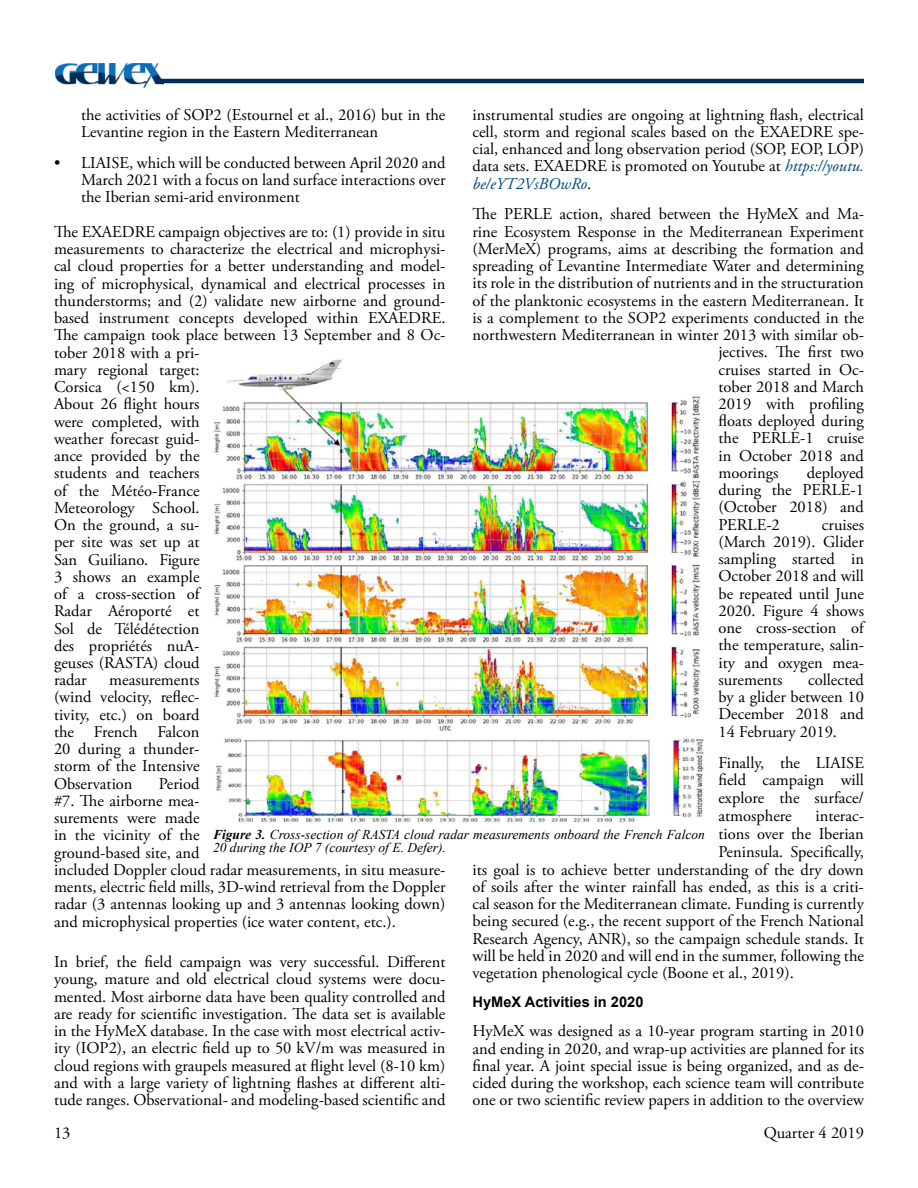
<style>
.page{position:relative;width:918px;height:1188px;background:#fff}
.page>*{position:absolute;margin:0;border:0;box-sizing:border-box;transform-origin:0 0}
.t1{font:16.5px/17.2px "Adobe Garamond Pro";color:#000;text-align:justify}
.t2{font:700 14.7px "Arial";color:#000}
.t3{font:italic 13.5px/13.5px "Times New Roman";color:#000}
.s1{font-style:italic;color:#00467e}
.s2{font-weight:700}
</style>
<div class="page">
<img style="left:56px;top:64px;width:107px;height:23px">
<hr style="left:156px;top:79px;width:708px;height:4px;background:#002d56">
<img style="left:213px;top:359px;width:492px;height:464px">
<p class="t1" style="left:473px;top:106px;width:393px">instrumental studies are ongoing at lightning flash, electrical cell, storm and regional scales based on the EXAEDRE spe&shy;cial, enhanced and long observation period (SOP, EOP, LOP) data sets. EXAEDRE is promoted on Youtube at <span class="s1">https://youtu. be/eYT2VsBOwRo</span>.</p>
<p class="t1" style="left:473px;top:206px;width:393px">The PERLE action, shared between the HyMeX and Ma-</p>
<p class="t1" style="left:473px;top:223px;width:393px">rine Ecosystem Response in the Mediterranean Experiment</p>
<p class="t1" style="left:473px;top:241px;width:393px">(MerMeX) programs, aims at describing the formation and</p>
<p class="t1" style="left:473px;top:258px;width:393px">spreading of Levantine Intermediate Water and determining</p>
<p class="t1" style="left:473px;top:275px;width:393px">its role in the distribution of nutrients and in the structuration</p>
<p class="t1" style="left:473px;top:292px;width:393px">of the planktonic ecosystems in the eastern Mediterranean. It</p>
<p class="t1" style="left:473px;top:310px;width:393px">is a complement to the SOP2 experiments conducted in the</p>
<p class="t1" style="left:473px;top:327px;width:393px">northwestern Mediterranean in winter 2013 with similar ob-</p>
<p class="t1" style="left:718px;top:344px;width:147px">jectives. The first two</p>
<p class="t1" style="left:718px;top:361px;width:147px">cruises started in Oc-</p>
<p class="t1" style="left:718px;top:378px;width:147px">tober 2018 and March</p>
<p class="t1" style="left:718px;top:396px;width:147px">2019 with profiling</p>
<p class="t1" style="left:718px;top:413px;width:147px">floats deployed during</p>
<p class="t1" style="left:718px;top:430px;width:147px">the PERLE-1 cruise</p>
<p class="t1" style="left:718px;top:447px;width:147px">in October 2018 and</p>
<p class="t1" style="left:718px;top:465px;width:62px">moorings</p>
<p class="t1" style="left:81px;top:107px;width:366px">the activities of SOP2 (Estournel et al., 2016) but in the<br>Levantine region in the Eastern Mediterranean</p>
<p class="t1" style="left:81px;top:155px;width:366px;text-indent:-27px">• LIAISE, which will be conducted between April 2020 and March 2021 with a focus on land surface interactions over the Iberian semi-arid environment</p>
<p class="t1" style="left:54px;top:224px;width:393px;text-align:left">The EXAEDRE campaign objectives are to: (1) provide in situ measurements to characterize the electrical and microphysi&shy;cal cloud properties for a better understanding and model&shy;ing of microphysical, dynamical and electrical processes in thunderstorms; and (2) validate new airborne and ground&shy;based instrument concepts developed within EXAEDRE.<br>The campaign took place between 13 September and 8 Oc&shy;tober 2018 with a pri-<br>mary regional target:<br>Corsica (&lt;150 km).<br>About 26 flight hours<br>were completed, with<br>weather forecast guid-<br>ance provided by the<br>students and teachers<br>of the Météo-France<br>Meteorology School.<br>On the ground, a su-<br>per site was set up at<br>San Guiliano. Figure<br>3 shows an example<br>of a cross-section of<br>Radar Aéroporté et<br>Sol de Télédétection<br>des propriétés nuA-<br>geuses (RASTA) cloud<br>radar</p>
<p class="t1" style="left:718px;top:465px;width:147px;text-indent:88px">deployed during the PERLE-1 (October 2018) and PERLE-2</p>
<p class="t1" style="left:718px;top:516px;width:147px;text-indent:103px">cruises (March 2019). Glider sampling started in October 2018 and will be repeated until June 2020. Figure 4 shows one cross-section of the temperature, salin&shy;ity and oxygen mea&shy;surements</p>
<p class="t1" style="left:718px;top:672px;width:147px;text-indent:90px">collected by a glider between 10<br>December 2018 and 14 February 2019.</p>
<p class="t1" style="left:718px;top:755px;width:147px;line-height:17.7px">Finally, the LIAISE field campaign will explore the surface/ atmosphere</p>
<p class="t1" style="left:54px;top:672px;width:147px;text-indent:55px">measurements (wind velocity, reflec&shy;tivity, etc.) on board the French Falcon 20 during a thunder&shy;storm of the Intensive Observation</p>
<p class="t1" style="left:54px;top:775px;width:393px;text-align:left;text-indent:105px">Period<br>#7. The airborne mea-<br>surements were made<br>in the vicinity of the<br>ground-based site, and<br>included Doppler cloud radar measurements, in situ measure&shy;ments, electric field mills, 3D-wind retrieval from the Doppler radar (3 antennas looking up and 3 antennas looking down) and microphysical properties (ice water content, etc.).</p>
<p class="t1" style="left:54px;top:954px;width:393px">In brief, the field campaign was very successful. Different young, mature and old electrical cloud systems were docu&shy;mented. Most airborne data have been quality controlled and are ready for scientific investigation. The data set is available in the HyMeX database. In the case with most electrical activ&shy;ity (IOP2), an electric field up to 50 kV/m was measured in cloud regions with graupels measured at flight level (8-10 km) and with a large variety of lightning flashes at different alti&shy;tude ranges. Observational- and modeling-based scientific and</p>
<p class="t1" style="left:815px;top:808px;width:50px">interac-</p>
<p class="t1" style="left:718px;top:826px;width:147px">tions over the Iberian</p>
<p class="t1" style="left:718px;top:843px;width:147px">Peninsula. Specifically,</p>
<p class="t1" style="left:473px;top:861px;width:393px">its goal is to achieve better understanding of the dry down</p>
<p class="t1" style="left:473px;top:879px;width:393px">of soils after the winter rainfall has ended, as this is a criti-</p>
<p class="t1" style="left:473px;top:896px;width:393px">cal season for the Mediterranean climate. Funding is currently</p>
<p class="t1" style="left:473px;top:913px;width:393px">being secured (e.g., the recent support of the French National</p>
<p class="t1" style="left:473px;top:930px;width:393px">Research Agency, ANR), so the campaign schedule stands. It</p>
<p class="t1" style="left:473px;top:948px;width:393px">will be held in 2020 and will end in the summer, following the</p>
<p class="t1" style="left:473px;top:965px;width:323px">vegetation phenological cycle (Boone et al., 2019).</p>
<p class="t2" style="left:472px;top:992px;width:172px">HyMeX Activities in 2020</p>
<p class="t1" style="left:472px;top:1023px;width:393px">HyMeX was designed as a 10-year program starting in 2010 and ending in 2020, and wrap-up activities are planned for its final year. A joint special issue is being organized, and as de&shy;cided during the workshop, each science team will contribute one or two scientific review papers in addition to the overview</p>
<p class="t3" style="left:213px;top:827px;width:493px"><span class="s2">Figure 3.</span> Cross-section of RASTA cloud radar measurements onboard the French Falcon<br>20 during the IOP 7 (courtesy of E. Defer).</p>
<p class="t1" style="left:54px;top:1125px;width:18px">13</p>
<p class="t1" style="left:764px;top:1125px;width:102px">Quarter 4 2019</p>
</div>
